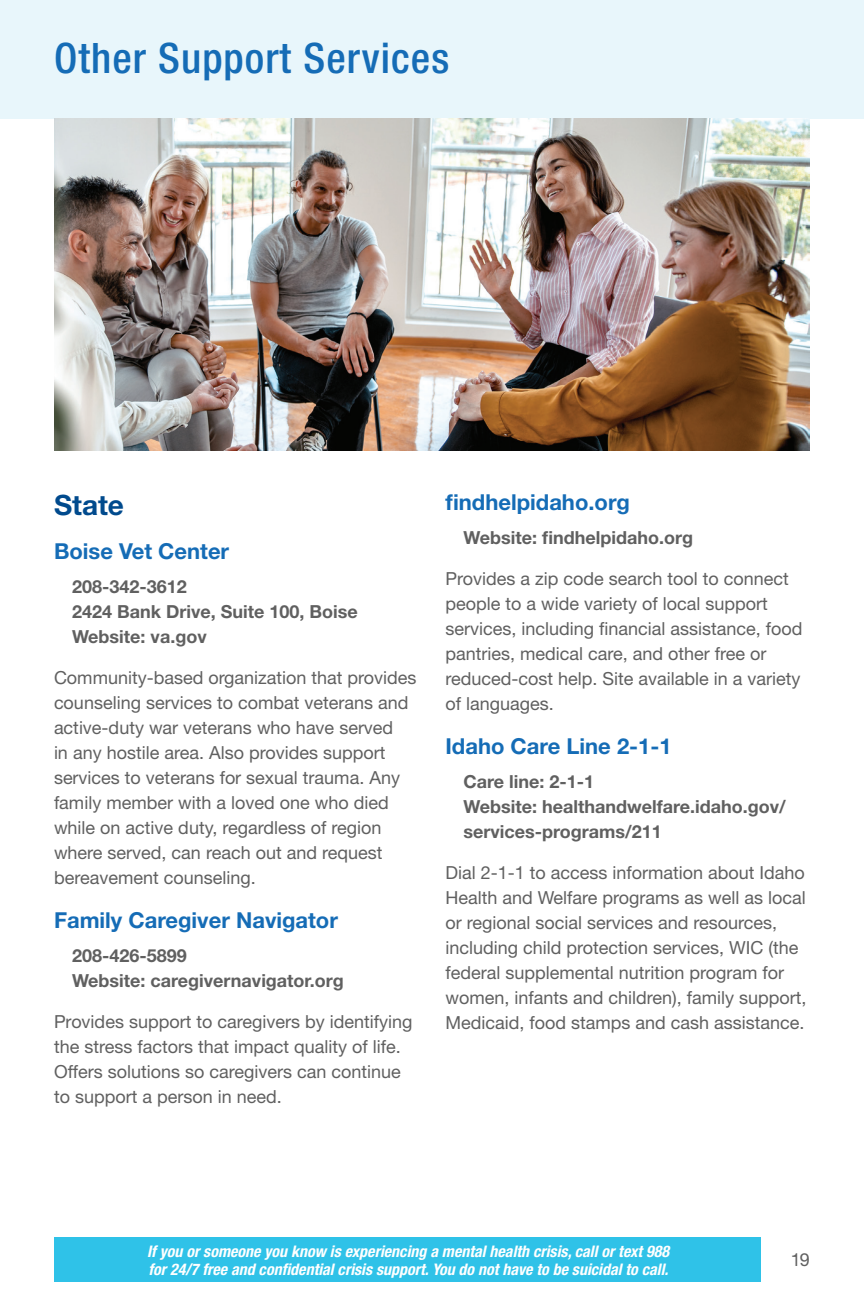
<style>
.page{position:relative;width:864px;height:1296px;background:#fff}
.page>*{position:absolute;margin:0;border:0;box-sizing:border-box;transform-origin:0 0}
.t1{font:500 condensed 42px "Helvetica Neue LT Pro";letter-spacing:.025em;color:#156cb6}
.t2{font:700 28px "Helvetica Neue LT Pro";color:#004a8d}
.t3{font:700 22px "Helvetica Neue LT Pro";color:#156cb6}
.t4{font:18px/25px "Helvetica Neue LT Pro";color:#606060}
.t5{font:700 18px/25px "Helvetica Neue LT Pro";color:#606060}
.t6{font:italic 700 condensed 16px/18px "Helvetica Neue LT Pro";color:#fff}
</style>
<div class="page">
<div style="left:0;top:0;width:864px;height:118px;background:#e8f6fb"></div>
<div style="left:54px;top:1238px;width:706px;height:44px;background:#2fc2e8"></div>
<img style="left:54px;top:118px;width:756px;height:333px">
<h1 class="t1" style="left:54px;top:33px;width:397px">Other Support Services</h1>
<h2 class="t2" style="left:54px;top:487px;width:72px">State</h2>
<p class="t3" style="left:54px;top:537px;width:177px">Boise Vet Center</p>
<p class="t5" style="left:72px;top:573px;width:287px">208-342-3612<br>2424 Bank Drive, Suite 100, Boise<br>Website: va.gov</p>
<p class="t4" style="left:54px;top:664px;width:364px">Community-based organization that provides counseling services to combat veterans and active-duty war veterans who have served<br>in any hostile area. Also provides support services to veterans for sexual trauma. Any family member with a loved one who died while on active duty, regardless of region where served, can reach out and request bereavement counseling.</p>
<p class="t3" style="left:54px;top:906px;width:285px">Family Caregiver Navigator</p>
<p class="t5" style="left:72px;top:942px;width:273px">208-426-5899<br>Website: caregivernavigator.org</p>
<p class="t4" style="left:54px;top:1008px;width:360px">Provides support to caregivers by identifying the stress factors that impact quality of life.<br>Offers solutions so caregivers can continue to support a person in need.</p>
<p class="t3" style="left:446px;top:489px;width:186px">findhelpidaho.org</p>
<p class="t5" style="left:464px;top:525px;width:231px">Website: findhelpidaho.org</p>
<p class="t4" style="left:446px;top:566px;width:359px">Provides a zip code search tool to connect people to a wide variety of local support services, including financial assistance, food pantries, medical care, and other free or reduced-cost help. Site available in a variety of languages.</p>
<p class="t3" style="left:446px;top:733px;width:228px">Idaho Care Line 2-1-1</p>
<p class="t5" style="left:464px;top:769px;width:324px">Care line: 2-1-1<br>Website: healthandwelfare.idaho.gov/ services-programs/211</p>
<p class="t4" style="left:446px;top:860px;width:363px">Dial 2-1-1 to access information about Idaho Health and Welfare programs as well as local or regional social services and resources, including child protection services, WIC (the federal supplemental nutrition program for women, infants and children), family support, Medicaid, food stamps and cash assistance.</p>
<p class="t6" style="left:147px;top:1242px;width:524px">If you or someone you know is experiencing a mental health crisis, call or text 988 for 24/7 free and confidential crisis support. You do not have to be suicidal to call.</p>
<p class="t4" style="left:791px;top:1247px;width:21px">19</p>
</div>
